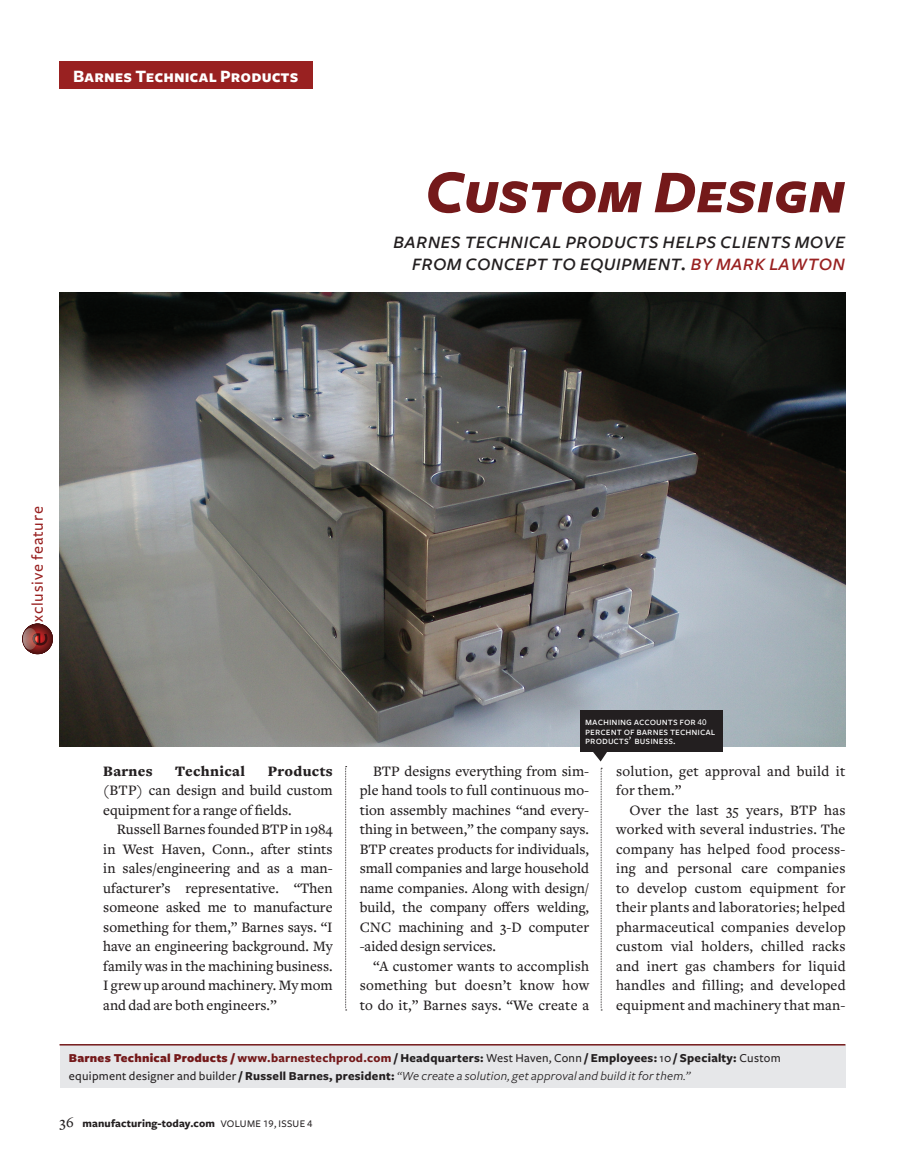
<style>
.page{position:relative;width:905px;height:1161px;background:#fff}
.page>*{position:absolute;margin:0;border:0;box-sizing:border-box;transform-origin:0 0}
.t1{font:63px "Freight Sans Bold Italic SC";color:#74191a}
.t2{font:24px/22.5px "Freight Sans Medium Italic SC";letter-spacing:-.005em;color:#231f20;text-align:right}
.t3{font:18px "Freight Sans Bold SC";letter-spacing:.005em;color:#fff}
.MT_BODY_TEXT{font:500 16.5px "Freight Sans";letter-spacing:.05em;color:#992121}
.MT_BODY_TEXT-2{font:500 15px/19.5px "Freight Text";color:#231f20;text-align:justify}
.MT_BODY_TEXT-3{font:900 15px "Freight Text";letter-spacing:.02em;color:#231f20}
.PROFILE{font:italic 12.75px "Freight Sans";letter-spacing:.02em;color:#231f20}
.PROFILE-2{font:700 12.6px "Freight Sans";letter-spacing:.02em;color:#231f20}
.t4{font:700 11.25px "Freight Sans";letter-spacing:.01em;color:#231f20}
.MT_PHOTO_CAPTION{font:11.1px/9.6px "Freight Sans Medium SC";color:#fff}
.s1{color:#992121}
.s2{font-weight:900}
.s3{font-size:9px}
.s4{font-weight:900;color:#74191a}
.s5{color:#74191a}
.s6{font-weight:500}
.s7{font-weight:500;font-style:normal;font-size:12.6px}
.s8{font-weight:700;font-style:normal;font-size:12.6px}
.s9{font-family:"Freight Text";font-weight:500;font-size:15px}
.s10{font-family:"Freight Sans Medium SC";font-weight:400;font-size:10.5px}
</style>
<div class="page">
<img style="left:60px;top:292px;width:785px;height:455px">
<div style="left:580px;top:710px;width:142px;height:41px;background:#231f20"></div>
<svg style="left:592px;top:751px;width:15px;height:11px"></svg>
<svg style="left:600px;top:768px;width:2px;height:243px"></svg>
<svg style="left:345px;top:766px;width:2px;height:245px"></svg>
<svg style="left:23px;top:624px;width:30px;height:30px"></svg>
<div style="left:23px;top:624px;width:29px;height:30px;background:#511211;border-radius:50%"></div>
<div style="left:23px;top:624px;width:29px;height:29px;background:#531212;border-radius:50%"></div>
<div style="left:23px;top:625px;width:29px;height:28px;background:#571413;border-radius:50%"></div>
<div style="left:24px;top:625px;width:28px;height:28px;background:#571413;border-radius:50%"></div>
<div style="left:24px;top:625px;width:27px;height:28px;background:#5b1514;border-radius:50%"></div>
<div style="left:24px;top:625px;width:27px;height:27px;background:#5e1515;border-radius:50%"></div>
<div style="left:25px;top:626px;width:26px;height:26px;background:#621716;border-radius:50%"></div>
<div style="left:25px;top:626px;width:25px;height:25px;background:#681918;border-radius:50%"></div>
<div style="left:26px;top:627px;width:24px;height:24px;background:#6d1818;border-radius:50%"></div>
<div style="left:26px;top:627px;width:23px;height:24px;background:#701819;border-radius:50%"></div>
<div style="left:26px;top:627px;width:23px;height:23px;background:#731919;border-radius:50%"></div>
<svg style="left:23px;top:628px;width:24px;height:22px"></svg>
<div style="left:60px;top:62px;width:253px;height:27px;background:#992121"></div>
<div style="left:60px;top:1045px;width:785px;height:42px;background:#e6e7e9"></div>
<hr style="left:60px;top:1044px;width:785px;height:2px;background:#74191a">
<p class="t3" style="left:73px;top:66px;width:227px">Barnes Technical Products</p>
<p class="t1" style="left:425px;top:158px;width:421px">Custom Design</p>
<p class="t2" style="left:393px;top:229px;width:454px">barnes technical products helps clients move from concept to equipment. <span class="s1">by mark lawton</span></p>
<p class="MT_BODY_TEXT" style="left:28px;top:622px;width:117px;rotate:-90deg">xclusive feature</p>
<p class="MT_BODY_TEXT-3" style="left:103px;top:762px;width:51px">Barnes</p>
<p class="MT_BODY_TEXT-3" style="left:175px;top:762px;width:71px">Technical</p>
<p class="MT_BODY_TEXT-2" style="left:103px;top:761px;width:231px;text-indent:165px"><span class="s2">Products </span>(BTP) can design and build custom equipment for a range of fields.</p>
<p class="MT_BODY_TEXT-2" style="left:103px;top:820px;width:231px;text-indent:14px">Russell Barnes founded BTP in 1984 in West Haven, Conn., after stints in sales/engineering and as a man&shy;ufacturer’s representative. “Then someone asked me to manufacture something for them,” Barnes says. “I have an engineering background. My family was in the machining business.<br>I grew up around machinery. My mom and dad are both engineers.”</p>
<p class="MT_PHOTO_CAPTION" style="left:585px;top:717px;width:132px">machining accounts for <span class="s3">40 </span>percent of barnes technical products’ business.</p>
<p class="MT_BODY_TEXT-2" style="left:360px;top:761px;width:231px;text-indent:14px">BTP designs everything from sim&shy;ple hand tools to full continuous mo&shy;tion assembly machines “and every&shy;thing in between,” the company says.<br>BTP creates products for individuals, small companies and large household name companies. Along with design/ build, the company offers welding, CNC machining and 3-D computer -aided design services.</p>
<p class="MT_BODY_TEXT-2" style="left:360px;top:956px;width:231px;text-indent:14px">“A customer wants to accomplish something but doesn’t know how to do it,” Barnes says. “We create a</p>
<p class="MT_BODY_TEXT-2" style="left:616px;top:761px;width:231px">solution, get approval and build it for them.”</p>
<p class="MT_BODY_TEXT-2" style="left:616px;top:800px;width:231px;text-indent:14px">Over the last 35 years, BTP has worked with several industries. The company has helped food process&shy;ing and personal care companies to develop custom equipment for their plants and laboratories; helped pharmaceutical companies develop custom vial holders, chilled racks and inert gas chambers for liquid handles and filling; and developed equipment and machinery that man-</p>
<p class="PROFILE-2" style="left:69px;top:1051px;width:713px"><span class="s4">Barnes Technical Products /</span> <span class="s5">www.barnestechprod.com</span> / Headquarters: <span class="s6">West Haven, Conn</span> / Employees: <span class="s6">10</span> / Specialty: <span class="s6">Custom</span></p>
<p class="PROFILE" style="left:69px;top:1069px;width:622px"><span class="s7">equipment designer and builder</span> <span class="s8">/ Russell Barnes, president:</span> “We create a solution, get approval and build it for them.”</p>
<p class="t4" style="left:60px;top:1117px;width:254px"><span class="s9">36</span> manufacturing-today.com <span class="s10">VOLUME 19, ISSUE 4</span></p>
</div>
